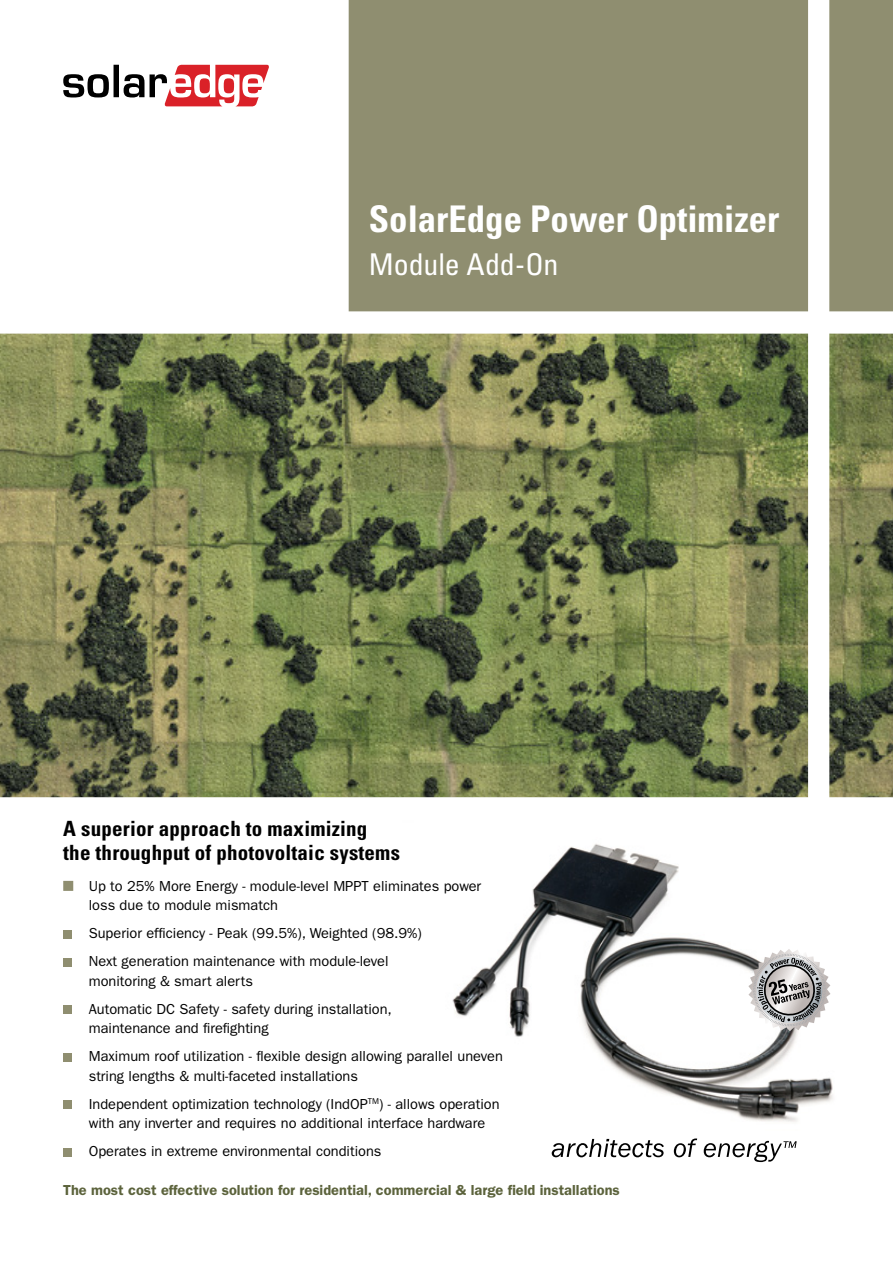
<style>
.page{position:relative;width:893px;height:1263px;background:#fff}
.page>*{position:absolute;margin:0;border:0;box-sizing:border-box;transform-origin:0 0}
.t1{font:700 condensed 36.75px "Univers LT Std";color:#fff}
.t2{font:condensed 30px "Univers LT Std";letter-spacing:-.005em;color:#fff}
.t3{font:700 condensed 21px/24px "Univers LT Std";letter-spacing:.01em;color:#000}
.t4{font:14.55px/28px "ITC Franklin Gothic Std";color:#000}
.t5{font:600 14.55px "ITC Franklin Gothic Std";color:#5c633c}
</style>
<div class="page">
<img style="left:452px;top:844px;width:381px;height:278px">
<div style="left:349px;top:0;width:544px;height:311px;background:#8f8e70"></div>
<svg style="left:63px;top:65px;width:206px;height:41px"></svg>
<svg style="left:552px;top:1139px;width:112px;height:18px"></svg>
<svg style="left:674px;top:1138px;width:23px;height:19px"></svg>
<svg style="left:704px;top:1141px;width:93px;height:21px"></svg>
<img style="left:0;top:334px;width:893px;height:463px">
<div style="left:63px;top:881px;width:10px;height:10px;background:#8f8e70;border:2px solid #8f8e70"></div>
<div style="left:63px;top:930px;width:9px;height:8px;background:#8f8e70"></div>
<div style="left:63px;top:958px;width:9px;height:8px;background:#8f8e70"></div>
<div style="left:63px;top:1005px;width:9px;height:9px;background:#8f8e70"></div>
<div style="left:63px;top:1053px;width:9px;height:8px;background:#8f8e70"></div>
<div style="left:63px;top:1100px;width:9px;height:9px;background:#8f8e70"></div>
<div style="left:63px;top:1148px;width:9px;height:8px;background:#8f8e70"></div>
<svg style="left:748px;top:949px;width:82px;height:82px"></svg>
<h1 class="t1" style="left:369px;top:196px;width:412px">SolarEdge Power Optimizer</h1>
<h2 class="t2" style="left:369px;top:246px;width:191px">Module Add-On</h2>
<h3 class="t3" style="left:63px;top:816px;width:338px">A superior approach to maximizing<br>the throughput of photovoltaic systems</h3>
<p class="t4" style="left:89px;top:876px;width:394px;line-height:19.5px">Up to 25% More Energy - module-level MPPT eliminates power loss due to module mismatch</p>
<p class="t4" style="left:89px;top:919px;width:334px">Superior efficiency - Peak (99.5% ,) Weighted )98.9%(<br>Next generation maintenance with module-level</p>
<p class="t4" style="left:89px;top:967px;width:305px">monitoring &amp; smart alerts<br>Automatic DC Safety - safety during installation,</p>
<p class="t4" style="left:89px;top:1014px;width:416px">maintenance and firefighting<br>Maximum roof utilization - flexible design allowing parallel uneven</p>
<p class="t4" style="left:89px;top:1062px;width:412px">string lengths &amp; multi-faceted installations<br>Independent optimization technology (IndOP<sup>TM</sup> -) allows operation</p>
<p class="t4" style="left:89px;top:1109px;width:398px">with any inverter and requires no additional interface hardware<br>Operates in extreme environmental conditions</p>
<p class="t5" style="left:63px;top:1182px;width:558px">The most cost effective solution for residential, commercial &amp; large field installations</p>
</div>
